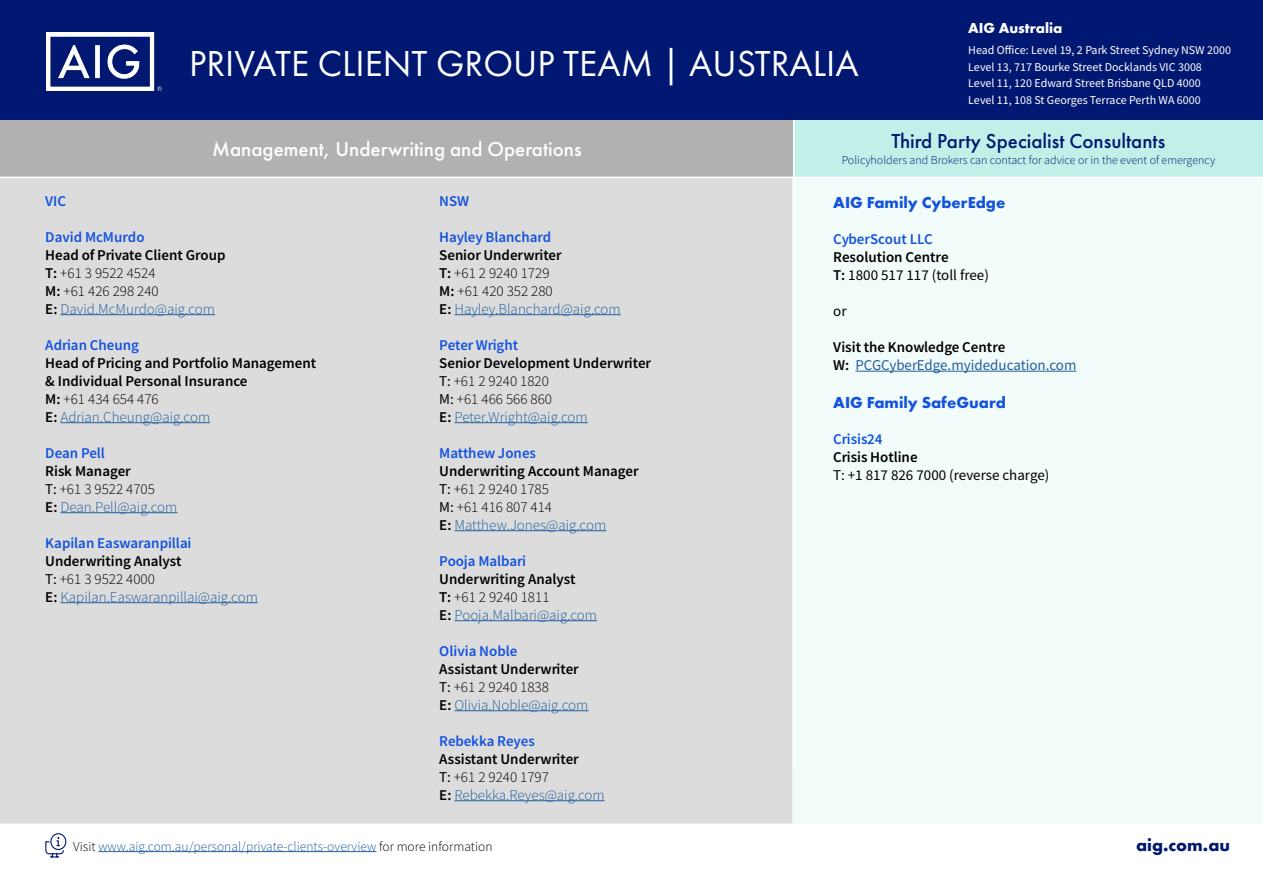
<style>
.page{position:relative;width:1263px;height:893px;background:#fff}
.page>*{position:absolute;margin:0;border:0;box-sizing:border-box;transform-origin:0 0}
.t1{font:37.5px "Futura PT";color:#fff}
.t2{font:500 21px "Futura PT";color:#fff}
.t3{font:500 21px "Futura PT";color:#001871}
.t4{font:700 18px "Futura PT";color:#001871}
.t5{font:700 16.5px "Futura PT";color:#1352de}
.t6{font:15px/18px "Source Sans Variable";letter-spacing:.015em;color:#000}
.t7{font:15px "Source Sans Variable";letter-spacing:.03em;color:#1352de}
.t8{font:15px/18px "Source Sans Variable";letter-spacing:.025em;color:#215e9e}
.t9{font:700 15px "Futura PT";color:#fff}
.t10{font:13.5px "Source Sans Variable";letter-spacing:.005em;color:#215e9e}
.t11{font:12px/16.5px "Source Sans Variable";letter-spacing:.02em;color:#fff}
.t12{font:12px "Source Sans Variable";letter-spacing:.005em;color:#001871}
.s1{color:#215e9e}
.s2{color:#000}
</style>
<div class="page">
<div style="left:0;top:178px;width:794px;height:645px;background:#dcdcdc"></div>
<div style="left:0;top:119px;width:794px;height:58px;background:#b1b1b1"></div>
<div style="left:794px;top:119px;width:469px;height:58px;background:#c1f0e8"></div>
<hr style="left:98px;top:851px;width:278px;height:1px;background:#215e9e">
<div style="left:50px;top:833px;width:16px;height:17px;border:1px solid #001871;border-radius:50%"></div>
<svg style="left:45px;top:836px;width:19px;height:22px"></svg>
<div style="left:794px;top:177px;width:469px;height:648px;background:#f2fcfa"></div>
<hr style="left:0;top:177px;width:1263px;height:1px;background:#fff">
<hr style="left:793px;top:119px;width:2px;height:650px;background:#fff">
<div style="left:0;top:823px;width:1263px;height:5px;background:#fff"></div>
<div style="left:0;top:0;width:1263px;height:119px;background:#001871"></div>
<img style="left:47px;top:32px;width:115px;height:58px">
<hr style="left:60px;top:314px;width:155px;height:1px;background:#215e9e">
<hr style="left:60px;top:422px;width:150px;height:1px;background:#215e9e">
<hr style="left:60px;top:512px;width:117px;height:1px;background:#215e9e">
<hr style="left:60px;top:602px;width:198px;height:1px;background:#215e9e">
<hr style="left:454px;top:314px;width:167px;height:1px;background:#215e9e">
<hr style="left:454px;top:422px;width:134px;height:1px;background:#215e9e">
<hr style="left:454px;top:530px;width:152px;height:1px;background:#215e9e">
<hr style="left:454px;top:620px;width:143px;height:1px;background:#215e9e">
<hr style="left:454px;top:710px;width:134px;height:1px;background:#215e9e">
<hr style="left:454px;top:800px;width:151px;height:1px;background:#215e9e">
<hr style="left:855px;top:371px;width:221px;height:1px;background:#215e9e">
<h1 class="t1" style="left:189px;top:41px;width:671px">PRIVATE CLIENT GROUP TEAM | AUSTRALIA</h1>
<p class="t9" style="left:968px;top:19px;width:96px">AIG Australia</p>
<p class="t11" style="left:968px;top:42px;width:264px">Head Office: Level 19, 2 Park Street Sydney NSW 2000<br>Level 13, 717 Bourke Street Docklands VIC 3008<br>Level 11, 120 Edward Street Brisbane QLD 4000<br>Level 11, 108 St Georges Terrace Perth WA 6000</p>
<h2 class="t2" style="left:212px;top:137px;width:371px">Management, Underwriting and Operations</h2>
<p class="t7" style="left:45px;top:192px;width:22px">VIC</p>
<p class="t7" style="left:45px;top:228px;width:101px">David McMurdo</p>
<p class="t6" style="left:45px;top:246px;width:182px">Head of Private Client Group<br>T: +61 3 9522 4524<br>M: +61 426 298 240<br>E: <span class="s1">David.McMurdo@aig.com</span></p>
<p class="t7" style="left:45px;top:336px;width:95px">Adrian Cheung</p>
<p class="t6" style="left:45px;top:354px;width:271px">Head of Pricing and Portfolio Management &amp; Individual Personal Insurance<br>M: +61 434 654 476<br>E: <span class="s1">Adrian.Cheung@aig.com</span></p>
<p class="t7" style="left:45px;top:444px;width:61px">Dean Pell</p>
<p class="t6" style="left:45px;top:462px;width:134px">Risk Manager<br>T: +61 3 9522 4705<br>E: <span class="s1">Dean.Pell@aig.com</span></p>
<p class="t7" style="left:45px;top:534px;width:147px">Kapilan Easwaranpillai</p>
<p class="t6" style="left:45px;top:552px;width:214px">Underwriting Analyst<br>T: +61 3 9522 4000<br>E: <span class="s1">Kapilan.Easwaranpillai@aig.com</span></p>
<p class="t7" style="left:439px;top:192px;width:31px">NSW</p>
<p class="t7" style="left:439px;top:228px;width:113px">Hayley Blanchard</p>
<p class="t6" style="left:439px;top:246px;width:183px">Senior Underwriter<br>T: +61 2 9240 1729<br>M: +61 420 352 280<br>E: <span class="s1">Hayley.Blanchard@aig.com</span></p>
<p class="t7" style="left:439px;top:336px;width:80px">Peter Wright</p>
<p class="t6" style="left:439px;top:354px;width:212px">Senior Development Underwriter<br>T: +61 2 9240 1820<br>M: +61 466 566 860<br>E: <span class="s1">Peter.Wright@aig.com</span></p>
<p class="t7" style="left:439px;top:444px;width:98px">Matthew Jones</p>
<p class="t6" style="left:439px;top:462px;width:200px">Underwriting Account Manager<br>T: +61 2 9240 1785<br>M: +61 416 807 414<br>E: <span class="s1">Matthew.Jones@aig.com</span></p>
<p class="t7" style="left:439px;top:552px;width:88px">Pooja Malbari</p>
<p class="t6" style="left:439px;top:570px;width:159px">Underwriting Analyst<br>T: +61 2 9240 1811<br>E: <span class="s1">Pooja.Malbari@aig.com</span></p>
<p class="t7" style="left:439px;top:642px;width:79px">Olivia Noble</p>
<p class="t6" style="left:439px;top:660px;width:151px">Assistant Underwriter<br>T: +61 2 9240 1838<br>E: <span class="s1">Olivia.Noble@aig.com</span></p>
<p class="t7" style="left:439px;top:732px;width:97px">Rebekka Reyes</p>
<p class="t6" style="left:439px;top:750px;width:167px">Assistant Underwriter<br>T: +61 2 9240 1797<br>E: <span class="s1">Rebekka.Reyes@aig.com</span></p>
<p class="t10" style="left:73px;top:838px;width:421px"><span class="s2">Visit</span> www.aig.com.au/personal/private-clients-overview <span class="s2">for more information</span></p>
<h2 class="t3" style="left:892px;top:128px;width:275px">Third Party Specialist Consultants</h2>
<p class="t12" style="left:842px;top:153px;width:375px">Policyholders and Brokers can contact for advice or in the event of emergency</p>
<p class="t5" style="left:833px;top:192px;width:174px">AIG Family CyberEdge</p>
<p class="t7" style="left:833px;top:230px;width:101px">CyberScout LLC</p>
<p class="t6" style="left:833px;top:248px;width:157px">Resolution Centre<br>T: 1800 517 117 (toll free)</p>
<p class="t6" style="left:833px;top:302px;width:14px">or</p>
<p class="t8" style="left:833px;top:338px;width:244px"><span class="s2">Visit the Knowledge Centre<br>W:</span> PCGCyberEdge.myideducation.com</p>
<p class="t5" style="left:833px;top:392px;width:174px">AIG Family SafeGuard</p>
<p class="t7" style="left:833px;top:430px;width:50px">Crisis24</p>
<p class="t6" style="left:833px;top:448px;width:217px">Crisis Hotline<br>T: +1 817 826 7000 (reverse charge)</p>
<p class="t4" style="left:1136px;top:834px;width:96px">aig.com.au</p>
</div>
